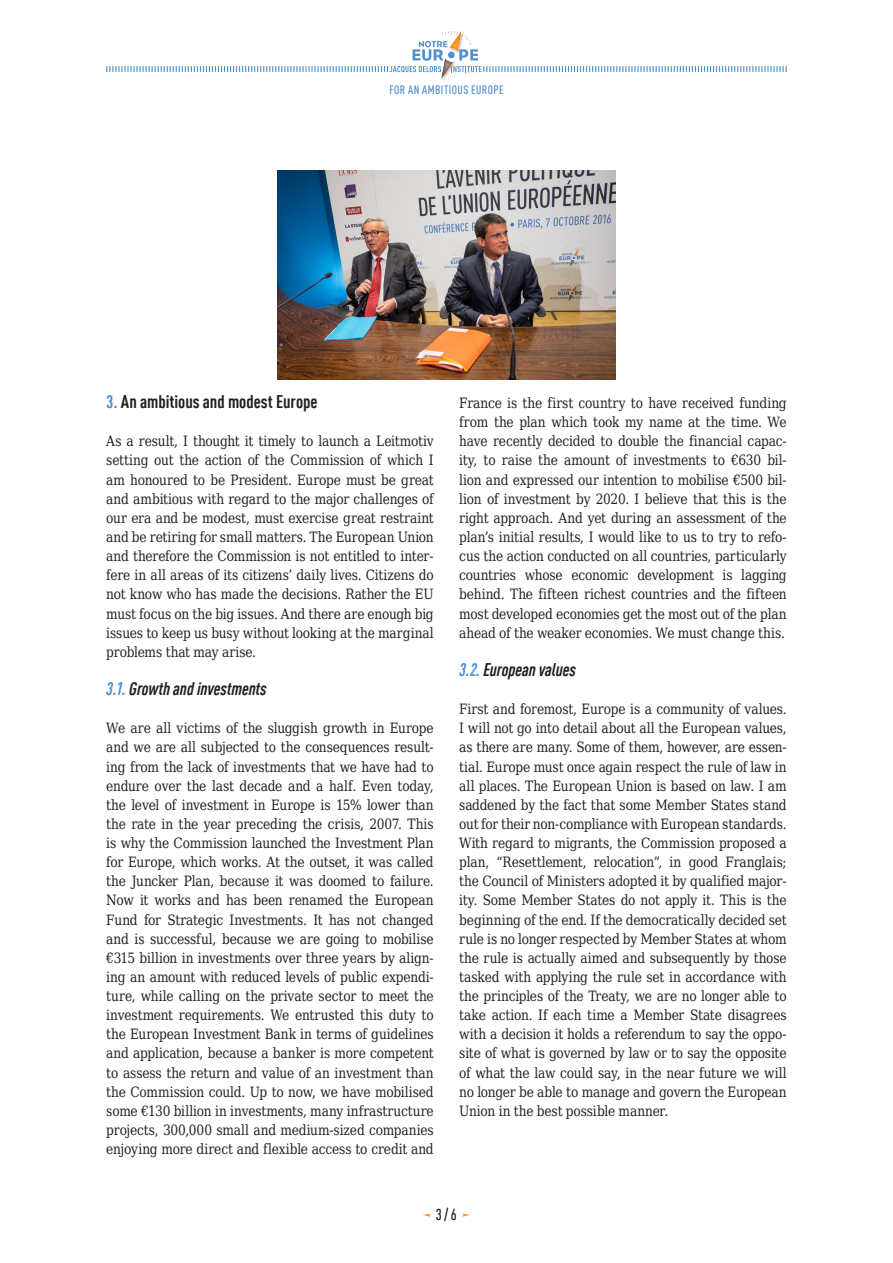
<style>
.page{position:relative;width:893px;height:1263px;background:#fff}
.page>*{position:absolute;margin:0;border:0;box-sizing:border-box;transform-origin:0 0}
.EN_TRI_T2{font:italic 700 condensed 18px "DIN Offc Pro";letter-spacing:-.005em;color:#231f20}
.EN_TRI_T1{font:700 condensed 18px "DIN Offc Pro";color:#231f20}
.t1{font:500 condensed 15.75px "DIN Offc Pro";color:#231f20}
.EN_TRI_Texte_courant{font:14.25px/19.2px "DejaVu Serif Condensed";letter-spacing:-.01em;color:#231f20;text-align:justify;scale:.95 1}
.t2{font:500 condensed 12px "DIN Offc Pro";color:#5090cc}
.s1{color:#5090cc}
</style>
<div class="page">
<svg style="left:423px;top:1213px;width:7px;height:4px"></svg>
<svg style="left:463px;top:1213px;width:7px;height:4px"></svg>
<svg style="left:106px;top:31px;width:681px;height:47px"></svg>
<img style="left:277px;top:171px;width:339px;height:209px">
<p class="t2" style="left:389px;top:81px;width:39px">FORANAMBITIOUS</p>
<p class="t2" style="left:471px;top:81px;width:7px">EUROPE</p>
<p class="EN_TRI_T1" style="left:106px;top:388px;width:213px"><span class="s1">3.</span> An ambitious and modest Europe</p>
<p class="EN_TRI_Texte_courant" style="left:106px;top:430px;width:346px">As a result, I thought it timely to launch a Leitmotiv setting out the action of the Commission of which I am honoured to be President. Europe must be great and ambitious with regard to the major challenges of our era and be modest, must exercise great restraint and be retiring for small matters. The European Union and therefore the Commission is not entitled to inter&shy;fere in all areas of its citizens’ daily lives. Citizens do not know who has made the decisions. Rather the EU must focus on the big issues. And there are enough big issues to keep us busy without looking at the marginal problems that may arise.</p>
<p class="EN_TRI_T2" style="left:106px;top:675px;width:162px"><span class="s1">3.1.</span> Growth and investments</p>
<p class="EN_TRI_Texte_courant" style="left:106px;top:717px;width:346px">We are all victims of the sluggish growth in Europe and we are all subjected to the consequences result&shy;ing from the lack of investments that we have had to endure over the last decade and a half. Even today, the level of investment in Europe is 15% lower than the rate in the year preceding the crisis, 2007. This is why the Commission launched the Investment Plan for Europe, which works. At the outset, it was called the Juncker Plan, because it was doomed to failure.<br>Now it works and has been renamed the European Fund for Strategic Investments. It has not changed and is successful, because we are going to mobilise €315 billion in investments over three years by align&shy;ing an amount with reduced levels of public expendi&shy;ture, while calling on the private sector to meet the investment requirements. We entrusted this duty to the European Investment Bank in terms of guidelines and application, because a banker is more competent to assess the return and value of an investment than the Commission could. Up to now, we have mobilised some €130 billion in investments, many infrastructure projects, 300,000 small and medium-sized companies enjoying more direct and flexible access to credit and</p>
<p class="EN_TRI_Texte_courant" style="left:459px;top:392px;width:346px">France is the first country to have received funding from the plan which took my name at the time. We have recently decided to double the financial capac&shy;ity, to raise the amount of investments to €630 bil&shy;lion and expressed our intention to mobilise €500 bil&shy;lion of investment by 2020. I believe that this is the right approach. And yet during an assessment of the plan’s initial results, I would like to us to try to refo&shy;cus the action conducted on all countries, particularly countries whose economic development is lagging behind. The fifteen richest countries and the fifteen most developed economies get the most out of the plan ahead of the weaker economies. We must change this.</p>
<p class="EN_TRI_T2" style="left:459px;top:656px;width:118px"><span class="s1">3.2.</span> European values</p>
<p class="EN_TRI_Texte_courant" style="left:459px;top:698px;width:346px">First and foremost, Europe is a community of values.<br>I will not go into detail about all the European values, as there are many. Some of them, however, are essen&shy;tial. Europe must once again respect the rule of law in all places. The European Union is based on law. I am saddened by the fact that some Member States stand out for their non-compliance with European standards.<br>With regard to migrants, the Commission proposed a plan, “Resettlement, relocation”, in good Franglais; the Council of Ministers adopted it by qualified major&shy;ity. Some Member States do not apply it. This is the beginning of the end. If the democratically decided set rule is no longer respected by Member States at whom the rule is actually aimed and subsequently by those tasked with applying the rule set in accordance with the principles of the Treaty, we are no longer able to take action. If each time a Member State disagrees with a decision it holds a referendum to say the oppo&shy;site of what is governed by law or to say the opposite of what the law could say, in the near future we will no longer be able to manage and govern the European Union in the best possible manner.</p>
<p class="t1" style="left:436px;top:1203px;width:22px">3 / 6</p>
</div>
